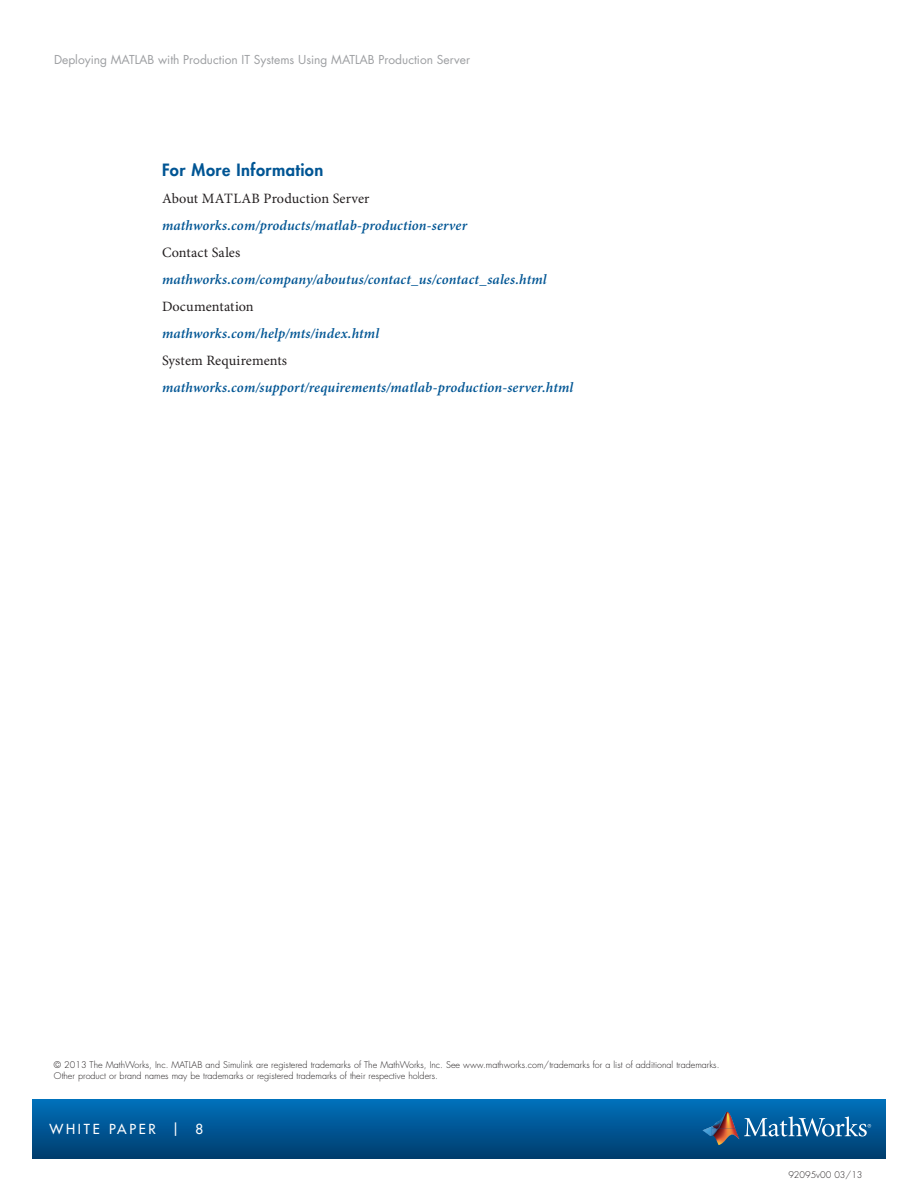
<style>
.page{position:relative;width:918px;height:1188px;background:#fff}
.page>*{position:absolute;margin:0;border:0;box-sizing:border-box;transform-origin:0 0}
.Subhead_Level_1{font:800 16.5px "Futura Std";letter-spacing:.03em;color:#005594}
.Body_Copy{font:italic 600 14.25px "Minion Pro";letter-spacing:.01em;color:#005594}
.Body_Copy-2{font:14.25px "Minion Pro";letter-spacing:.005em;color:#231f20}
.t1{font:500 13.5px "Futura Std";letter-spacing:.2em;color:#fff}
.t2{font:12px "Futura Std";color:#9d9fa2}
.t3{font:300 9px/11.2px "Futura Std";color:#231f20}
</style>
<div class="page">
<div style="left:32px;top:1099px;width:854px;height:59px;background:linear-gradient(to bottom,#0071bc,#003d6d)"></div>
<img style="left:712px;top:1112px;width:23px;height:16px">
<svg style="left:703px;top:1127px;width:9px;height:9px"></svg>
<img style="left:712px;top:1128px;width:27px;height:17px">
<svg style="left:744px;top:1116px;width:127px;height:21px;background:#3f81b1"></svg>
<h3 class="t2" style="left:54px;top:52px;width:418px">Deploying MATLAB with Production IT Systems Using MATLAB Production Server</h3>
<p class="Subhead_Level_1" style="left:162px;top:159px;width:163px">For More Information</p>
<p class="Body_Copy-2" style="left:162px;top:190px;width:209px">About MATLAB Production Server</p>
<p class="Body_Copy" style="left:162px;top:217px;width:307px">mathworks.com/products/matlab-production-server</p>
<p class="Body_Copy-2" style="left:162px;top:244px;width:80px">Contact Sales</p>
<p class="Body_Copy" style="left:162px;top:271px;width:386px">mathworks.com/company/aboutus/contact_us/contact_sales.html</p>
<p class="Body_Copy-2" style="left:162px;top:298px;width:93px">Documentation</p>
<p class="Body_Copy" style="left:162px;top:325px;width:219px">mathworks.com/help/mts/index.html</p>
<p class="Body_Copy-2" style="left:162px;top:352px;width:127px">System Requirements</p>
<p class="Body_Copy" style="left:162px;top:379px;width:413px">mathworks.com/support/requirements/matlab-production-server.html</p>
<p class="t3" style="left:54px;top:1059px;width:667px">© 2013 The MathWorks, Inc. MATLAB and Simulink are registered trademarks of The MathWorks, Inc. See www.mathworks.com/trademarks for a list of additional trademarks.<br>Other product or brand names may be trademarks or registered trademarks of their respective holders.</p>
<h3 class="t1" style="left:50px;top:1121px;width:155px">WHITE PAPER | 8</h3>
<p class="t3" style="left:788px;top:1170px;width:76px">92095v00 03/13</p>
</div>
